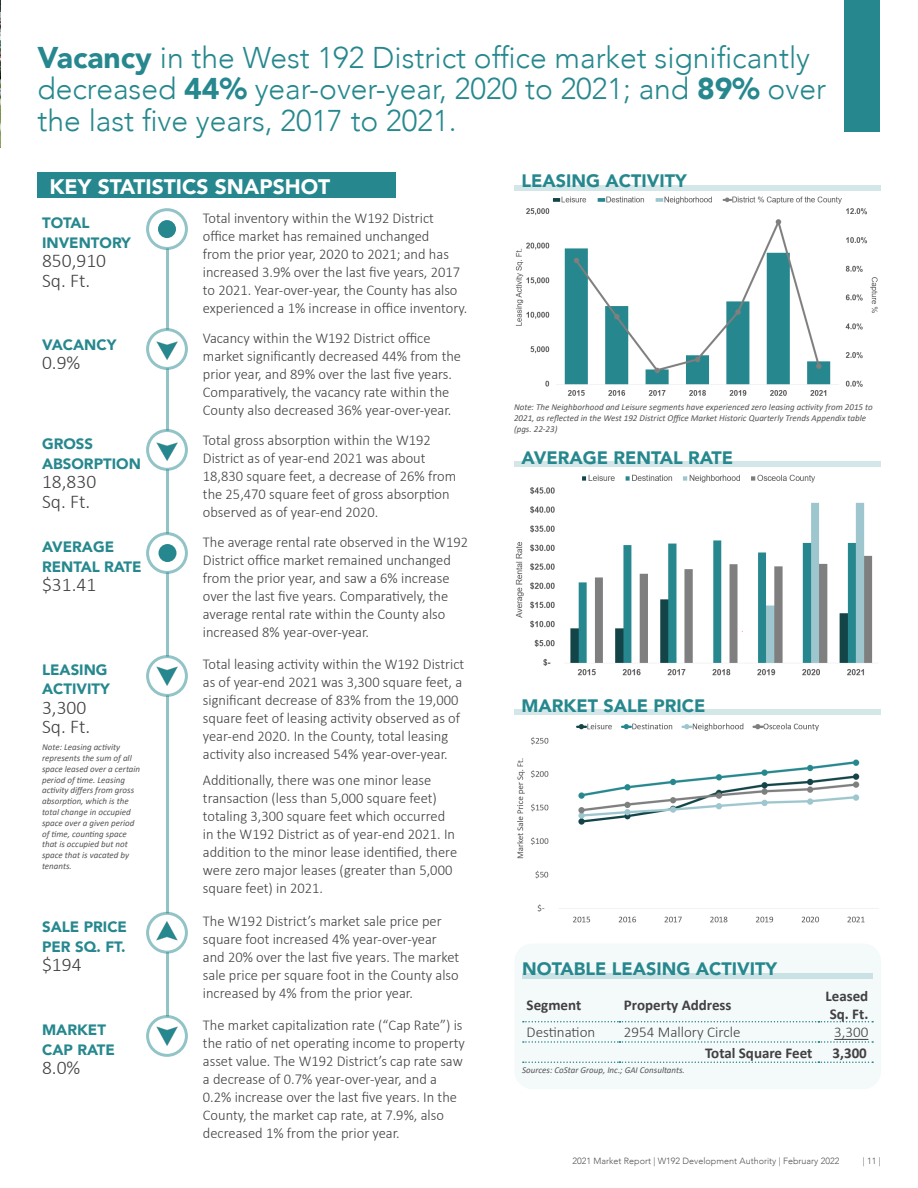
<style>
.page{position:relative;width:918px;height:1188px;background:#fff}
.page>*{position:absolute;margin:0;border:0;box-sizing:border-box;transform-origin:0 0}
._1_-_Spread_Header{font:300 30px/31.5px "Avenir";color:#26888e}
.t1{font:900 21px "Avenir";color:#fff}
.Key_Snapshot_Value{font:300 19.5px/19.5px "Calibri";color:#414042}
.t2{font:900 18px "Avenir";color:#26888e}
._4_-_Narrative{font:300 15px/18px "Calibri";color:#414042}
._5_-_Graph_Title{font:900 15px/19.5px "Avenir";color:#26888e}
.t3{font:700 15px/18px "Calibri";color:#414042}
.B1_-_Body{font:italic 9px/10.8px "Calibri";color:#545355}
.t4{font:300 9px "Avenir";color:#545355}
.s1{font-weight:900}
</style>
<div class="page">
<img style="left:0;top:0;width:1px;height:148px">
<img style="left:515px;top:196px;width:363px;height:200px">
<img style="left:515px;top:474px;width:358px;height:202px">
<img style="left:517px;top:723px;width:362px;height:200px">
<div style="left:514px;top:185px;width:367px;height:6px;background:#d4e7e8"></div>
<div style="left:514px;top:461px;width:367px;height:6px;background:#d4e7e8"></div>
<div style="left:514px;top:709px;width:367px;height:6px;background:#d4e7e8"></div>
<div style="left:844px;top:0;width:36px;height:132px;background:#26888e"></div>
<hr style="left:166px;top:221px;width:3px;height:813px;background:#26888e">
<div style="left:148px;top:210px;width:38px;height:38px;background:#fff;border-radius:50%"></div>
<div style="left:146px;top:208px;width:42px;height:42px;border:3px solid #26888e;border-radius:50%"></div>
<svg style="left:148px;top:330px;width:38px;height:38px"></svg>
<img style="left:156px;top:339px;width:22px;height:23px">
<div style="left:146px;top:328px;width:42px;height:42px;border:3px solid #26888e;border-radius:50%"></div>
<svg style="left:148px;top:430px;width:38px;height:39px"></svg>
<img style="left:156px;top:440px;width:22px;height:23px">
<div style="left:146px;top:429px;width:42px;height:42px;border:3px solid #26888e;border-radius:50%"></div>
<div style="left:148px;top:534px;width:38px;height:38px;background:#fff;border-radius:50%"></div>
<div style="left:146px;top:532px;width:42px;height:42px;border:3px solid #26888e;border-radius:50%"></div>
<svg style="left:148px;top:657px;width:38px;height:38px"></svg>
<img style="left:156px;top:665px;width:22px;height:22px">
<div style="left:146px;top:655px;width:42px;height:42px;border:3px solid #26888e;border-radius:50%"></div>
<svg style="left:148px;top:913px;width:38px;height:39px"></svg>
<img style="left:156px;top:920px;width:22px;height:22px">
<div style="left:146px;top:912px;width:42px;height:42px;border:3px solid #26888e;border-radius:50%"></div>
<svg style="left:148px;top:1017px;width:38px;height:38px"></svg>
<img style="left:156px;top:1025px;width:22px;height:22px">
<div style="left:146px;top:1015px;width:42px;height:42px;border:3px solid #26888e;border-radius:50%"></div>
<div style="left:38px;top:172px;width:358px;height:26px;background:#26888e"></div>
<div style="left:514px;top:943px;width:367px;height:146px;background:#f4f9f9;border-radius:18px"></div>
<svg style="left:523px;top:1021px;width:350px;height:1px"></svg>
<svg style="left:523px;top:1041px;width:350px;height:2px"></svg>
<svg style="left:523px;top:1061px;width:350px;height:2px"></svg>
<hr style="left:834px;top:1039px;width:34px;height:1px;background:#414042">
<div style="left:522px;top:973px;width:351px;height:6px;background:#cbe2e4"></div>
<div style="left:158px;top:220px;width:18px;height:18px;background:#26888e;border-radius:50%"></div>
<div style="left:159px;top:544px;width:18px;height:18px;background:#26888e;border-radius:50%"></div>
<p class="_1_-_Spread_Header" style="left:38px;top:41px;width:790px"><span class="s1">Vacancy</span> in the West 192 District office market significantly decreased <span class="s1">44%</span> year-over-year, 2020 to 2021; and <span class="s1">89%</span> over the last five years, 2017 to 2021.</p>
<p class="t1" style="left:50px;top:168px;width:282px">KEY STATISTICS SNAPSHOT</p>
<p class="_5_-_Graph_Title" style="left:42px;top:213px;width:90px">TOTAL<br>INVENTORY</p>
<p class="Key_Snapshot_Value" style="left:42px;top:251px;width:66px">850,910<br>Sq. Ft.</p>
<p class="_5_-_Graph_Title" style="left:42px;top:335px;width:76px">VACANCY</p>
<p class="Key_Snapshot_Value" style="left:42px;top:353px;width:40px">0.9%</p>
<p class="_5_-_Graph_Title" style="left:42px;top:434px;width:100px">GROSS<br>ABSORPTION</p>
<p class="Key_Snapshot_Value" style="left:42px;top:472px;width:56px">18,830<br>Sq. Ft.</p>
<p class="_5_-_Graph_Title" style="left:42px;top:537px;width:101px">AVERAGE<br>RENTAL RATE</p>
<p class="Key_Snapshot_Value" style="left:42px;top:575px;width:56px">$31.41</p>
<p class="_5_-_Graph_Title" style="left:42px;top:659px;width:69px">LEASING<br>ACTIVITY</p>
<p class="Key_Snapshot_Value" style="left:42px;top:697px;width:50px">3,300<br>Sq. Ft.</p>
<p class="B1_-_Body" style="left:42px;top:742px;width:100px">Note: Leasing activity represents the sum of all space leased over a certain period of time. Leasing activity differs from gross absorption, which is the total change in occupied space over a given period of time, counting space that is occupied but not space that is vacated by tenants.</p>
<p class="_5_-_Graph_Title" style="left:42px;top:917px;width:87px">SALE PRICE<br>PER SQ. FT.</p>
<p class="Key_Snapshot_Value" style="left:42px;top:955px;width:41px">$194</p>
<p class="_5_-_Graph_Title" style="left:42px;top:1020px;width:65px">MARKET</p>
<p class="_5_-_Graph_Title" style="left:42px;top:1039px;width:74px">CAP RATE</p>
<p class="Key_Snapshot_Value" style="left:42px;top:1058px;width:40px">8.0%</p>
<p class="_4_-_Narrative" style="left:203px;top:209px;width:266px">Total inventory within the W192 District office market has remained unchanged<br>from the prior year, 2020 to 2021; and has increased 3.9% over the last five years, 2017 to 2021. Year-over-year, the County has also experienced a 1% increase in office inventory.</p>
<p class="_4_-_Narrative" style="left:203px;top:329px;width:260px">Vacancy within the W192 District office market significantly decreased 44% from the prior year, and 89% over the last five years.<br>Comparatively, the vacancy rate within the County also decreased 36% year-over-year.</p>
<p class="_4_-_Narrative" style="left:203px;top:431px;width:255px">Total gross absorption within the W192<br>District as of year-end 2021 was about 18,830 square feet, a decrease of 26% from the 25,470 square feet of gross absorption observed as of year-end 2020.</p>
<p class="_4_-_Narrative" style="left:203px;top:533px;width:267px">The average rental rate observed in the W192<br>District office market remained unchanged from the prior year, and saw a 6% increase over the last five years. Comparatively, the average rental rate within the County also increased 8% year-over-year.</p>
<p class="_4_-_Narrative" style="left:203px;top:655px;width:263px">Total leasing activity within the W192 District as of year-end 2021 was 3,300 square feet, a significant decrease of 83% from the 19,000 square feet of leasing activity observed as of year-end 2020. In the County, total leasing activity also increased 54% year-over-year.</p>
<p class="_4_-_Narrative" style="left:203px;top:771px;width:256px">Additionally, there was one minor lease transaction (less than 5,000 square feet) totaling 3,300 square feet which occurred in the W192 District as of year-end 2021. In addition to the minor lease identified, there were zero major leases (greater than 5,000 square feet) in 2021.</p>
<p class="_4_-_Narrative" style="left:203px;top:912px;width:258px">The W192 District’s market sale price per square foot increased 4% year-over-year and 20% over the last five years. The market sale price per square foot in the County also increased by 4% from the prior year.</p>
<p class="_4_-_Narrative" style="left:203px;top:1016px;width:264px">The market capitalization rate (“Cap Rate”) is the ratio of net operating income to property asset value. The W192 District’s cap rate saw a decrease of 0.7% year-over-year, and a 0.2% increase over the last five years. In the County, the market cap rate, at 7.9%, also decreased 1% from the prior year.</p>
<p class="t2" style="left:522px;top:165px;width:167px">LEASING ACTIVITY</p>
<p class="B1_-_Body" style="left:514px;top:402px;width:360px">Note: The Neighborhood and Leisure segments have experienced zero leasing activity from 2015 to<br>2021, as reflected in the West 192 District Office Market Historic Quarterly Trends Appendix table (pgs. 22-23)</p>
<p class="t2" style="left:522px;top:442px;width:213px">AVERAGE RENTAL RATE</p>
<p class="t2" style="left:522px;top:690px;width:185px">MARKET SALE PRICE</p>
<p class="t2" style="left:522px;top:953px;width:256px">NOTABLE LEASING ACTIVITY</p>
<p class="t3" style="left:527px;top:996px;width:56px">Segment</p>
<p class="t3" style="left:624px;top:996px;width:109px">Property Address</p>
<p class="t3" style="left:825px;top:987px;width:44px">Leased<br>Sq. Ft.</p>
<p class="_4_-_Narrative" style="left:527px;top:1023px;width:70px">Destination</p>
<p class="_4_-_Narrative" style="left:624px;top:1023px;width:118px">2954 Mallory Circle</p>
<p class="_4_-_Narrative" style="left:834px;top:1023px;width:36px">3,300</p>
<p class="t3" style="left:705px;top:1044px;width:109px">Total Square Feet</p>
<p class="t3" style="left:833px;top:1044px;width:36px">3,300</p>
<p class="B1_-_Body" style="left:522px;top:1064px;width:164px">Sources: CoStar Group, Inc.; GAI Consultants.</p>
<p class="t4" style="left:573px;top:1156px;width:268px">2021 Market Report | W192 Development Authority | February 2022</p>
<p class="t4" style="left:863px;top:1156px;width:20px">| 11 |</p>
</div>
